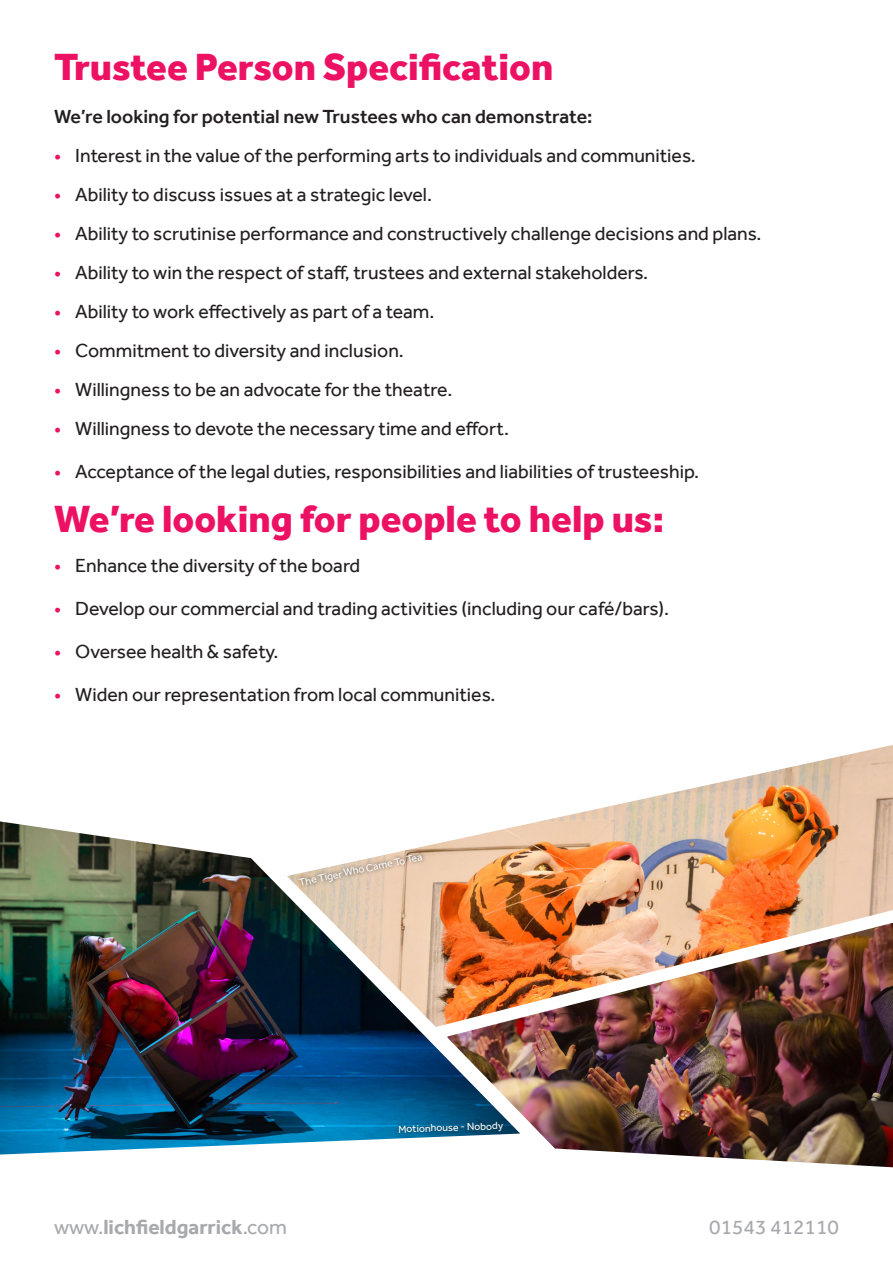
<style>
.page{position:relative;width:893px;height:1263px;background:#fff}
.page>*{position:absolute;margin:0;border:0;box-sizing:border-box;transform-origin:0 0}
.t1{font:800 39px "Effra";color:#ec1163}
.t2{font:700 21px "Effra";color:#a8a9ad}
.t3{font:21px "Effra";color:#a8a9ad}
.t4{font:19.5px "Effra";color:#231f20}
.t5{font:500 19.5px "Effra";color:#231f20}
.t6{font:10.5px "Effra";color:#fff}
.s1{color:#ec1163}
.s2{font-weight:400}
</style>
<div class="page">
<img style="left:0;top:821px;width:447px;height:333px">
<img style="left:287px;top:745px;width:606px;height:282px">
<img style="left:447px;top:923px;width:446px;height:244px">
<div style="left:395px;top:1118px;width:112px;height:19px;background:#231f20;opacity:.75"></div>
<div style="left:294px;top:851px;width:133px;height:38px;background:#231f20;opacity:.75"></div>
<p class="t1" style="left:54px;top:44px;width:501px">Trustee Person Specification</p>
<p class="t5" style="left:54px;top:105px;width:540px">We’re looking for potential new Trustees who can demonstrate:</p>
<p class="t4" style="left:54px;top:144px;width:643px"><span class="s1">•</span> Interest in the value of the performing arts to individuals and communities.</p>
<p class="t4" style="left:54px;top:183px;width:379px"><span class="s1">•</span> Ability to discuss issues at a strategic level.</p>
<p class="t4" style="left:54px;top:222px;width:709px"><span class="s1">•</span> Ability to scrutinise performance and constructively challenge decisions and plans.</p>
<p class="t4" style="left:54px;top:261px;width:596px"><span class="s1">•</span> Ability to win the respect of staff, trustees and external stakeholders.</p>
<p class="t4" style="left:54px;top:300px;width:382px"><span class="s1">•</span> Ability to work effectively as part of a team.</p>
<p class="t4" style="left:54px;top:339px;width:351px"><span class="s1">•</span> Commitment to diversity and inclusion.</p>
<p class="t4" style="left:54px;top:378px;width:400px"><span class="s1">•</span> Willingness to be an advocate for the theatre.</p>
<p class="t4" style="left:54px;top:417px;width:457px"><span class="s1">•</span> Willingness to devote the necessary time and effort.</p>
<p class="t4" style="left:54px;top:460px;width:647px"><span class="s1">•</span> Acceptance of the legal duties, responsibilities and liabilities of trusteeship.</p>
<p class="t1" style="left:54px;top:495px;width:612px">We’re looking for people to help us:</p>
<p class="t4" style="left:54px;top:554px;width:308px"><span class="s1">•</span> Enhance the diversity of the board</p>
<p class="t4" style="left:54px;top:597px;width:617px"><span class="s1">•</span> Develop our commercial and trading activities (including our café/bars).</p>
<p class="t4" style="left:54px;top:640px;width:226px"><span class="s1">•</span> Oversee health &amp; safety.</p>
<p class="t4" style="left:54px;top:683px;width:443px"><span class="s1">•</span> Widen our representation from local communities.</p>
<p class="t6" style="left:298px;top:876px;width:127px;rotate:-12deg">The Tiger Who Came To Tea</p>
<p class="t6" style="left:398px;top:1123px;width:106px;rotate:-2deg">Motionhouse - Nobody</p>
<p class="t2" style="left:54px;top:1214px;width:234px"><span class="s2">www.</span>lichfieldgarrick<span class="s2">.com</span></p>
<p class="t3" style="left:709px;top:1214px;width:131px">01543 412110</p>
</div>
